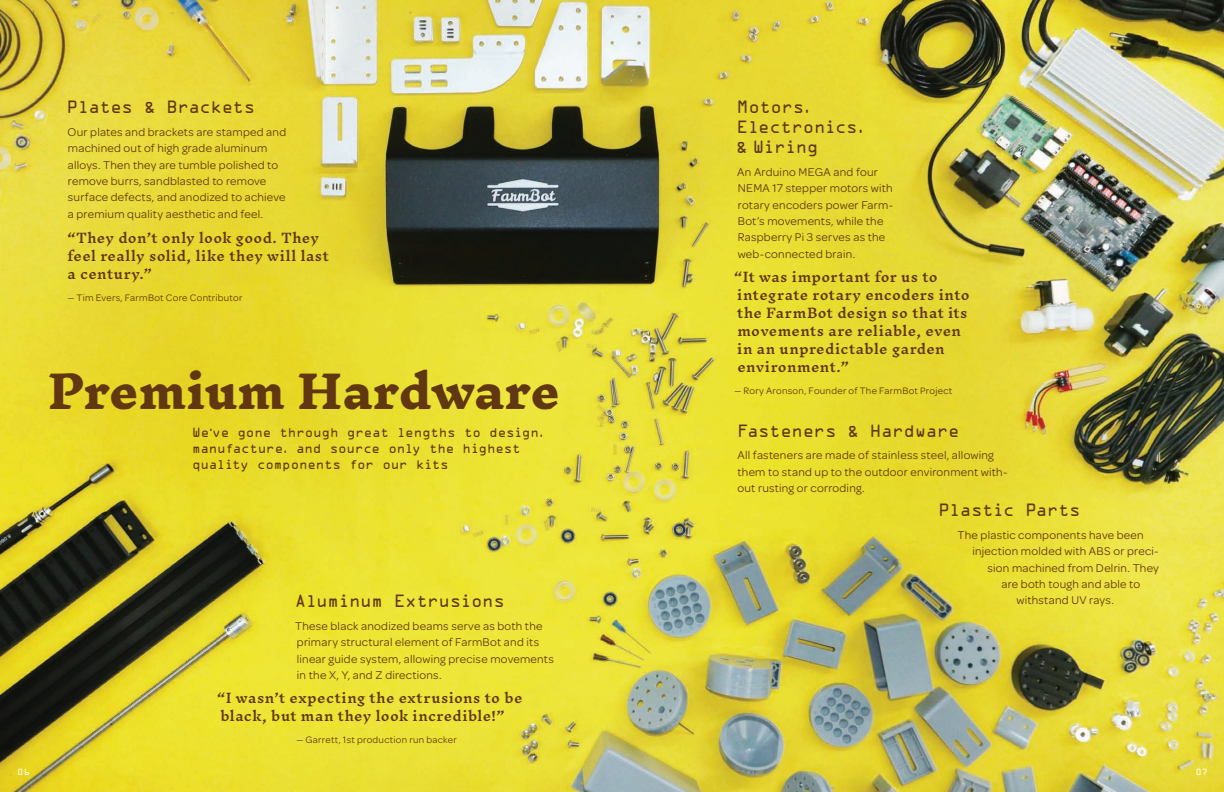
<style>
.page{position:relative;width:1224px;height:792px;background:#fff}
.page>*{position:absolute;margin:0;border:0;box-sizing:border-box;transform-origin:0 0}
.t1{font:800 45px "Inknut Antiqua";color:#603711}
.t2{font:16px/20px "OCRA Std";letter-spacing:-.025em;color:#603711}
.t3{font:600 13px/18px "Inknut Antiqua";letter-spacing:.03em;color:#603711}
.t4{font:12px/16.4px "Omnes";letter-spacing:.02em;color:#603711}
.t5{font:12px/16px "OCRA Std";letter-spacing:-.02em;color:#603711}
.t6{font:10px "Omnes";letter-spacing:.03em;color:#603711}
.t7{font:8px "OCRA Std";color:#fff}
.s1{font-family:"Moon";font-weight:700}
</style>
<div class="page">
<img style="left:0;top:0;width:1224px;height:792px">
<h2 class="t2" style="left:67px;top:99px;width:190px">Plates &amp; Brackets</h2>
<p class="t4" style="left:68px;top:123px;width:220px">Our plates and brackets are stamped and machined out of high grade aluminum alloys. Then they are tumble polished to remove burrs, sandblasted to remove surface defects, and anodized to achieve a premium quality aesthetic and feel.</p>
<p class="t3" style="left:68px;top:229px;width:263px">“They don’t only look good. They feel really solid, like they will last a century.”</p>
<p class="t6" style="left:68px;top:291px;width:177px">— Tim Evers, FarmBot Core Contributor</p>
<h1 class="t1" style="left:48px;top:367px;width:514px">Premium Hardware</h1>
<p class="t5" style="left:192px;top:426px;width:353px">We<span class="s1">’</span>ve gone through great lengths to design<span class="s1">, </span>manufacture<span class="s1">,</span> and source only the highest quality components for our kits</p>
<h2 class="t2" style="left:295px;top:593px;width:211px">Aluminum Extrusions</h2>
<p class="t4" style="left:295px;top:617px;width:260px">These black anodized beams serve as both the primary structural element of FarmBot and its linear guide system, allowing precise movements in the X, Y, and Z directions.</p>
<p class="t3" style="left:217px;top:690px;width:307px">“I wasn’t expecting the extrusions to be black, but man they look incredible!”</p>
<p class="t6" style="left:296px;top:733px;width:162px">— Garrett, 1st production run backer</p>
<h2 class="t2" style="left:736px;top:99px;width:129px">Motors<span class="s1">,<br></span>Electronics<span class="s1">, </span>&amp; Wiring</h2>
<p class="t4" style="left:737px;top:163px;width:157px">An Arduino MEGA and four<br>NEMA 17 stepper motors with rotary encoders power Farm-<br>Bot’s movements, while the<br>Raspberry Pi 3 serves as the web-connected brain.</p>
<p class="t3" style="left:734px;top:268px;width:237px">“It was important for us to integrate rotary encoders into the FarmBot design so that its movements are reliable, even in an unpredictable garden environment.”</p>
<p class="t6" style="left:734px;top:384px;width:219px">— Rory Aronson, Founder of The FarmBot Project</p>
<h2 class="t2" style="left:738px;top:422px;width:224px">Fasteners &amp; Hardware</h2>
<p class="t4" style="left:738px;top:446px;width:271px">All fasteners are made of stainless steel, allowing them to stand up to the outdoor environment with&shy;out rusting or corroding.</p>
<h2 class="t2" style="left:938px;top:502px;width:144px">Plastic Parts</h2>
<p class="t4" style="left:958px;top:526px;width:188px">The plastic components have been</p>
<p class="t4" style="left:972px;top:542px;width:188px">injection molded with ABS or preci-</p>
<p class="t4" style="left:988px;top:559px;width:173px">sion machined from Delrin. They</p>
<p class="t4" style="left:1002px;top:575px;width:140px">are both tough and able to</p>
<p class="t4" style="left:1017px;top:592px;width:99px">withstand UV rays.</p>
<p class="t7" style="left:18px;top:768px;width:14px">06</p>
<p class="t7" style="left:1196px;top:768px;width:13px">07</p>
</div>
